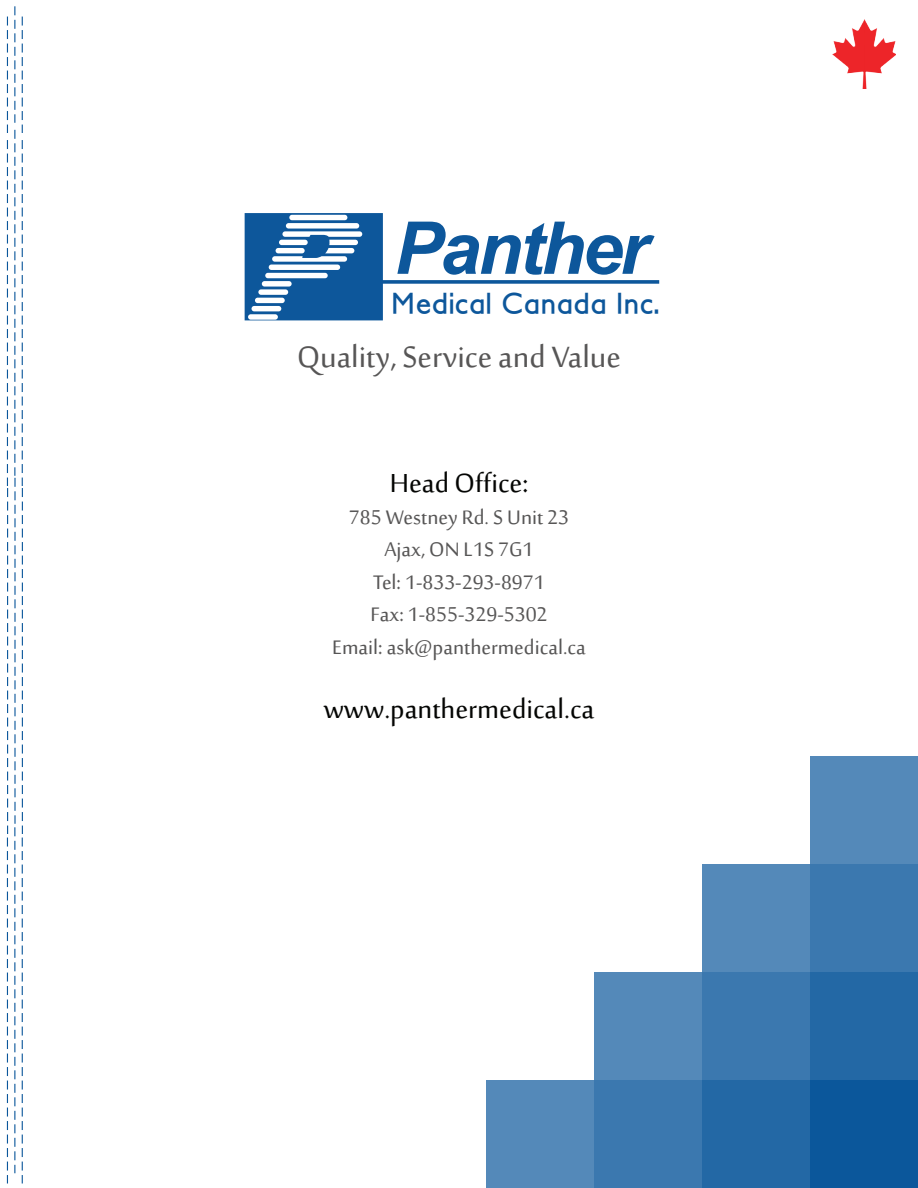
<style>
.page{position:relative;width:918px;height:1188px;background:#fff}
.page>*{position:absolute;margin:0;border:0;box-sizing:border-box;transform-origin:0 0}
.t1{font:40.5px "Sakkal Majalla";color:#575656}
.t2{font:36px "Sakkal Majalla";color:#040503}
.t3{font:700 28.65px "Petita";letter-spacing:.025em;color:#0d579b}
.t4{font:27px/32.4px "Sakkal Majalla";color:#575656;text-align:center}
</style>
<div class="page">
<svg style="left:245px;top:213px;width:414px;height:107px"></svg>
<svg style="left:7px;top:6px;width:16px;height:1178px"></svg>
<div style="left:810px;top:1080px;width:108px;height:108px;background:#0b579b"></div>
<div style="left:810px;top:972px;width:108px;height:108px;background:#2368a5"></div>
<div style="left:702px;top:1080px;width:108px;height:108px;background:#2368a5"></div>
<div style="left:594px;top:1080px;width:108px;height:108px;background:#3b78af"></div>
<div style="left:702px;top:972px;width:108px;height:108px;background:#3b78af"></div>
<div style="left:810px;top:864px;width:108px;height:108px;background:#3b78af"></div>
<div style="left:810px;top:756px;width:108px;height:108px;background:#5489b9"></div>
<div style="left:702px;top:864px;width:108px;height:108px;background:#5489b9"></div>
<div style="left:594px;top:972px;width:108px;height:108px;background:#5489b9"></div>
<div style="left:486px;top:1080px;width:108px;height:108px;background:#5489b9"></div>
<img style="left:832px;top:19px;width:64px;height:70px">
<p class="t3" style="left:391px;top:286px;width:270px">Medical Canada Inc.</p>
<h1 class="t1" style="left:297px;top:335px;width:325px">Quality, Service and Value</h1>
<h2 class="t2" style="left:390px;top:463px;width:140px">Head Office:</h2>
<p class="t4" style="left:332px;top:503px;width:255px">785 Westney Rd. S Unit 23<br>Ajax, ON L1S 7G1<br>Tel: 1-833-293-8971<br>Fax: 1-855-329-5302<br>Email: ask@panthermedical.ca</p>
<h2 class="t2" style="left:324px;top:690px;width:272px">www.panthermedical.ca</h2>
</div>
